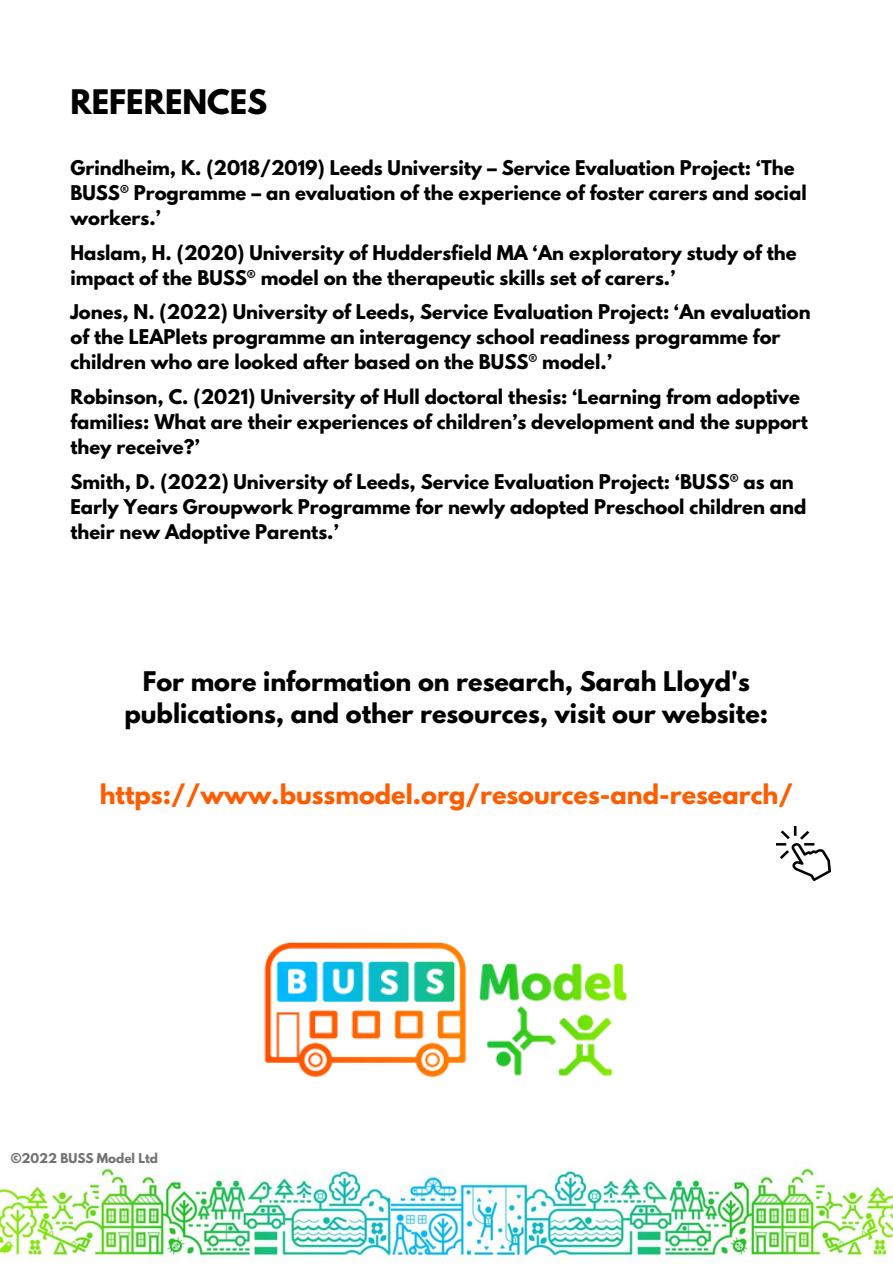
<style>
.page{position:relative;width:893px;height:1264px;background:#fff}
.page>*{position:absolute;margin:0;border:0;box-sizing:border-box;transform-origin:0 0}
.t1{font:700 30px "League Spartan";color:#000}
.t2{font:700 24px/32.5px "League Spartan";color:#000;text-align:center}
.t3{font:700 24px "League Spartan";color:#ff5d01}
.t4{font:700 18px/25px "League Spartan";color:#000}
.t5{font:700 12px "League Spartan";color:#737373}
</style>
<div class="page">
<img style="left:390px;top:1165px;width:502px;height:96px">
<img style="left:0;top:1165px;width:390px;height:96px">
<svg style="left:382px;top:1181px;width:17px;height:18px"></svg>
<img style="left:776px;top:826px;width:54px;height:54px">
<img style="left:264px;top:942px;width:363px;height:135px">
<p class="t1" style="left:70px;top:87px;width:198px">REFERENCES</p>
<p class="t4" style="left:70px;top:157px;width:737px">Grindheim, K. (2018/2019) Leeds University – Service Evaluation Project: ‘The<br>BUSS® Programme – an evaluation of the experience of foster carers and social workers.’</p>
<p class="t4" style="left:70px;top:242px;width:727px">Haslam, H. (2020) University of Huddersfield MA ‘An exploratory study of the impact of the BUSS® model on the therapeutic skills set of carers.’</p>
<p class="t4" style="left:70px;top:302px;width:741px">Jones, N. (2022) University of Leeds, Service Evaluation Project: ‘An evaluation of the LEAPlets programme an interagency school readiness programme for children who are looked after based on the BUSS® model.’</p>
<p class="t4" style="left:70px;top:387px;width:739px">Robinson, C. (2021) University of Hull doctoral thesis: ‘Learning from adoptive families: What are their experiences of children’s development and the support they receive?’</p>
<p class="t4" style="left:70px;top:472px;width:737px">Smith, D. (2022) University of Leeds, Service Evaluation Project: ‘BUSS® as an<br>Early Years Groupwork Programme for newly adopted Preschool children and their new Adoptive Parents.’</p>
<p class="t2" style="left:124px;top:668px;width:645px">For more information on research, Sarah Lloyd's publications, and other resources, visit our website:</p>
<p class="t3" style="left:100px;top:782px;width:694px">https://www.bussmodel.org/resources-and-research/</p>
<p class="t5" style="left:11px;top:1152px;width:149px">©2022 BUSS Model Ltd</p>
</div>
